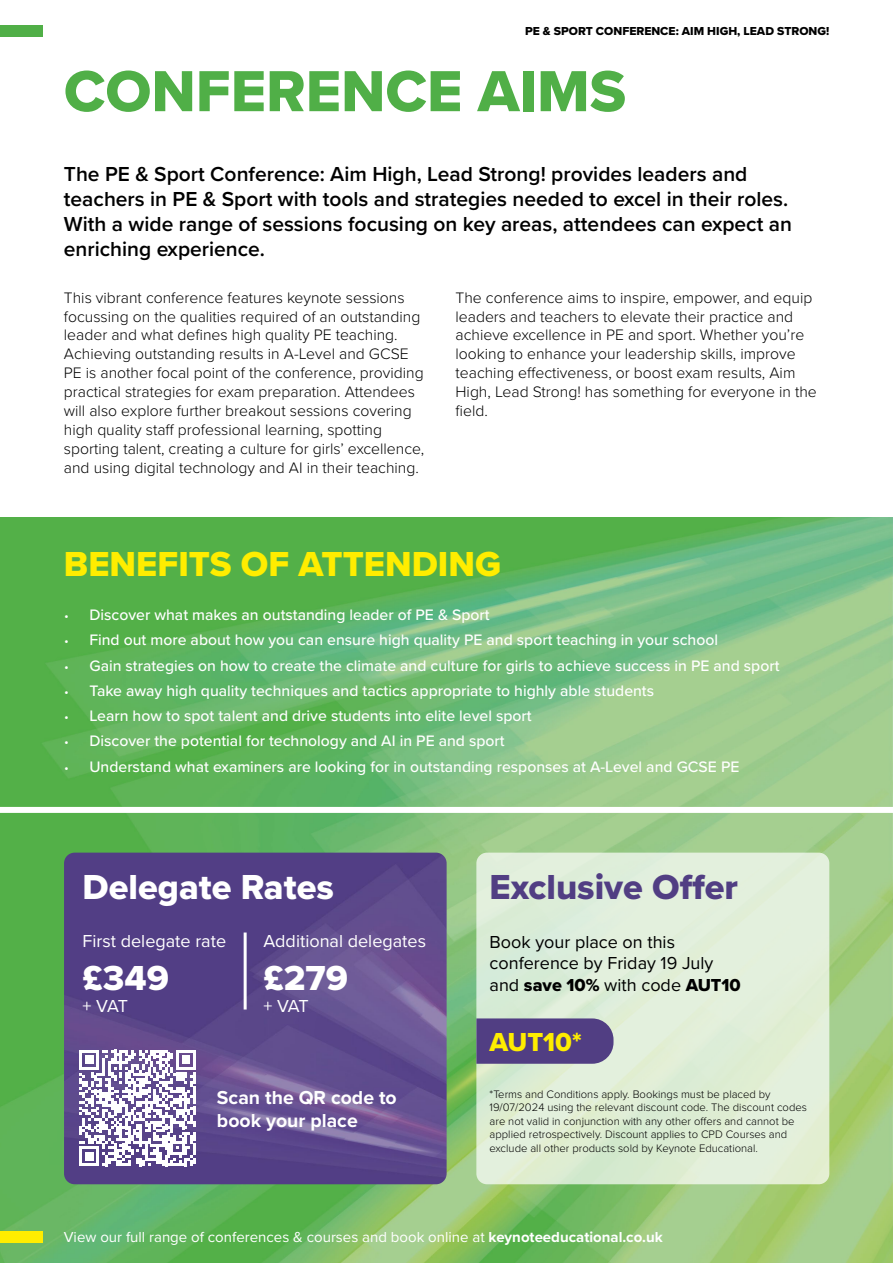
<style>
.page{position:relative;width:893px;height:1263px;background:#fff}
.page>*{position:absolute;margin:0;border:0;box-sizing:border-box;transform-origin:0 0}
.t1{font:60px "Proxima Nova Extrabld";color:#50af47}
.t2{font:36px "Proxima Nova Extrabld";color:#fff}
.t3{font:36px "Proxima Nova Extrabld";color:#ffed00}
.t4{font:36px "Proxima Nova Extrabld";color:#513e83}
.t5{font:27px "Proxima Nova Extrabld";color:#ffed00}
.t6{font:600 21px/25.2px "Proxima Nova";color:#000}
.t7{font:700 19.5px/23.4px "Proxima Nova";color:#fff}
.t8{font:18px "Proxima Nova";color:#fff}
.t9{font:18px/21.6px "Proxima Nova";color:#000}
.t10{font:18px "Proxima Nova Extrabld";color:#000}
.t11{font:300 15.75px/18.9px "Proxima Nova";color:#000}
.t12{font:500 15.75px "Proxima Nova";color:#fff}
.t13{font:15px "Proxima Nova";color:#fff}
.t14{font:12px "Proxima Nova Extrabld";color:#000}
.t15{font:300 11.25px/13.5px "Proxima Nova";color:#000}
.s1{font-family:"ITC Avant Garde Pro";font-size:9px}
.s2{font-family:"Proxima Nova"}
.s3{font-weight:700}
</style>
<div class="page">
<img style="left:0;top:518px;width:893px;height:745px">
<div style="left:0;top:26px;width:43px;height:11px;background:#50af47"></div>
<div style="left:0;top:807px;width:893px;height:6px;background:#fff"></div>
<div style="left:0;top:1231px;width:43px;height:11px;background:#ffed00"></div>
<div style="left:476px;top:853px;width:353px;height:331px;background:linear-gradient(to right,#dbedd7,#e3f0da);border-radius:11px"></div>
<svg style="left:476px;top:1018px;width:137px;height:46px"></svg>
<img style="left:64px;top:853px;width:383px;height:331px">
<svg style="left:80px;top:1050px;width:116px;height:116px"></svg>
<hr style="left:244px;top:932px;width:3px;height:77px;background:#fff">
<p class="t14" style="left:525px;top:22px;width:306px">PE &amp; SPORT CONFERENCE: AIM HIGH, LEAD STRONG!</p>
<h1 class="t1" style="left:64px;top:46px;width:564px">CONFERENCE AIMS</h1>
<p class="t6" style="left:64px;top:161px;width:730px">The PE &amp; Sport Conference: Aim High, Lead Strong! provides leaders and teachers in PE &amp; Sport with tools and strategies needed to excel in their roles.<br>With a wide range of sessions focusing on key areas, attendees can expect an enriching experience.</p>
<p class="t11" style="left:64px;top:287px;width:362px">This vibrant conference features keynote sessions focussing on the qualities required of an outstanding leader and what defines high quality PE teaching.<br>Achieving outstanding results in A-Level and GCSE PE is another focal point of the conference, providing practical strategies for exam preparation. Attendees will also explore further breakout sessions covering high quality staff professional learning, spotting sporting talent, creating a culture for girls’ excellence, and using digital technology and AI in their teaching.</p>
<p class="t11" style="left:456px;top:287px;width:363px">The conference aims to inspire, empower, and equip leaders and teachers to elevate their practice and achieve excellence in PE and sport. Whether you’re looking to enhance your leadership skills, improve teaching effectiveness, or boost exam results, Aim High, Lead Strong! has something for everyone in the field.</p>
<h2 class="t3" style="left:64px;top:537px;width:439px">BENEFITS OF ATTENDING</h2>
<p class="t12" style="left:64px;top:603px;width:427px"><span class="s1">•</span> Discover what makes an outstanding leader of PE &amp; Sport</p>
<p class="t12" style="left:64px;top:628px;width:656px"><span class="s1">•</span> Find out more about how you can ensure high quality PE and sport teaching in your school</p>
<p class="t12" style="left:64px;top:654px;width:717px"><span class="s1">•</span> Gain strategies on how to create the climate and culture for girls to achieve success in PE and sport</p>
<p class="t12" style="left:64px;top:679px;width:592px"><span class="s1">•</span> Take away high quality techniques and tactics appropriate to highly able students</p>
<p class="t12" style="left:64px;top:704px;width:469px"><span class="s1">•</span> Learn how to spot talent and drive students into elite level sport</p>
<p class="t12" style="left:64px;top:729px;width:442px"><span class="s1">•</span> Discover the potential for technology and AI in PE and sport</p>
<p class="t12" style="left:64px;top:755px;width:677px"><span class="s1">•</span> Understand what examiners are looking for in outstanding responses at A-Level and GCSE PE</p>
<h2 class="t2" style="left:83px;top:860px;width:253px">Delegate Rates</h2>
<p class="t8" style="left:83px;top:927px;width:145px">First delegate rate</p>
<h2 class="t2" style="left:83px;top:951px;width:88px">£349</h2>
<p class="t8" style="left:83px;top:992px;width:47px">+ VAT</p>
<p class="t8" style="left:263px;top:927px;width:164px">Additional delegates</p>
<h2 class="t2" style="left:263px;top:951px;width:86px">£279</h2>
<p class="t8" style="left:263px;top:992px;width:47px">+ VAT</p>
<p class="t7" style="left:217px;top:1085px;width:181px">Scan the QR code to book your place</p>
<h2 class="t4" style="left:490px;top:860px;width:250px">Exclusive Offer</h2>
<p class="t9" style="left:490px;top:930px;width:225px">Book your place on this conference by Friday 19 July</p>
<p class="t10" style="left:490px;top:971px;width:253px"><span class="s2">and</span> save 10% <span class="s2">with code</span> AUT10</p>
<h3 class="t5" style="left:490px;top:1022px;width:94px">AUT10*</h3>
<p class="t15" style="left:490px;top:1086px;width:319px">*Terms and Conditions apply. Bookings must be placed by 19/07/2024 using the relevant discount code. The discount codes are not valid in conjunction with any other offers and cannot be applied retrospectively. Discount applies to CPD Courses and exclude all other products sold by Keynote Educational.</p>
<p class="t13" style="left:64px;top:1225px;width:601px">View our full range of conferences &amp; courses and book online at <span class="s3">keynoteeducational.co.uk</span></p>
</div>
